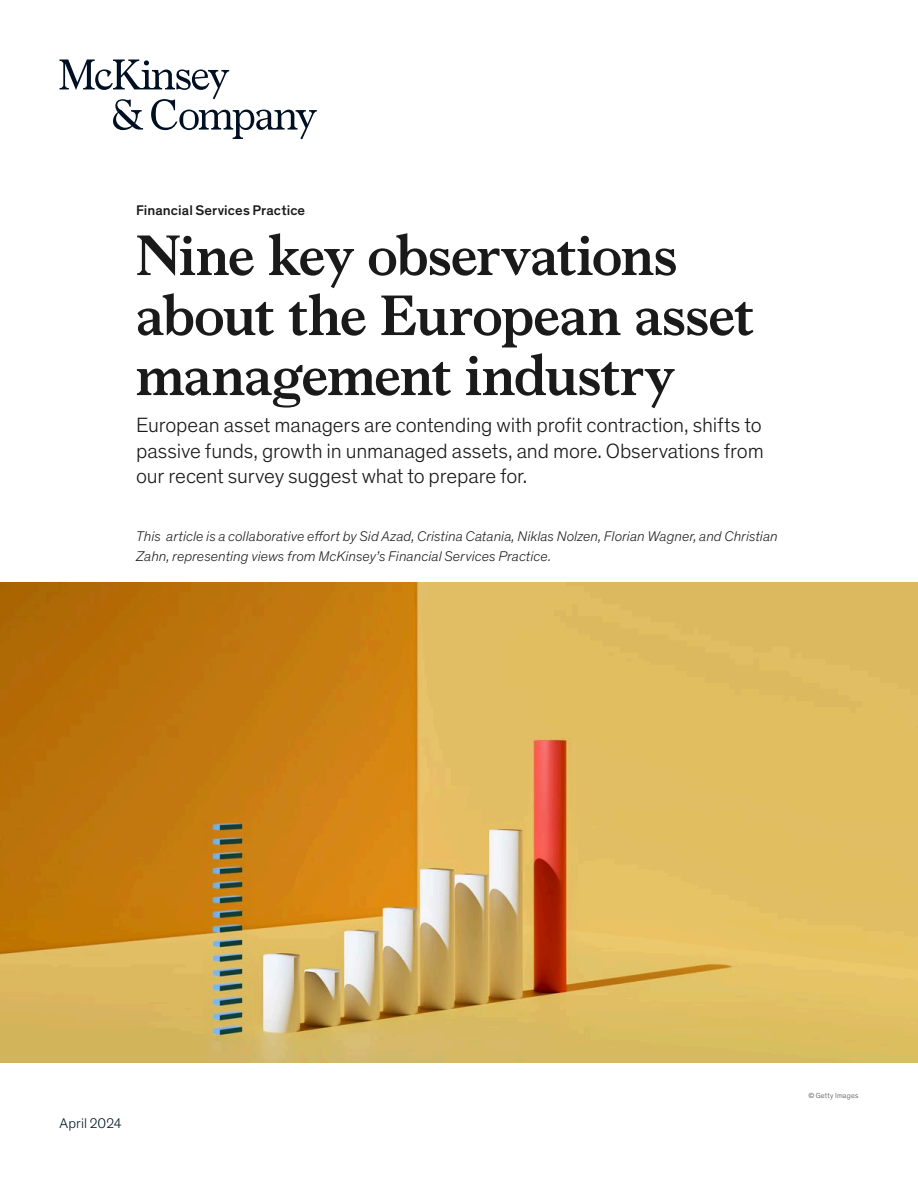
<style>
.page{position:relative;width:918px;height:1188px;background:#fff}
.page>*{position:absolute;margin:0;border:0;box-sizing:border-box;transform-origin:0 0}
.t1{font:700 57px/60px "Bower";letter-spacing:-.015em;color:#1a1a1a}
.t2{font:300 21px/25.5px "Mc Kinsey Sans";letter-spacing:-.005em;color:#1a1a1a;text-align:justify}
.t3{font:italic 300 14.25px/19.5px "Mc Kinsey Sans";letter-spacing:.005em;color:#1a1a1a}
.t4{font:500 14.25px "Mc Kinsey Sans";letter-spacing:.005em;color:#1a1a1a}
.t5{font:300 14.25px "Mc Kinsey Sans";letter-spacing:.005em;color:#051c2c}
.t6{font:300 7.5px "Mc Kinsey Sans";letter-spacing:.025em;color:#4c4e4d}
</style>
<div class="page">
<img style="left:0;top:582px;width:918px;height:481px">
<svg style="left:60px;top:60px;width:257px;height:79px"></svg>
<p class="t4" style="left:136px;top:200px;width:171px">Financial Services Practice</p>
<h1 class="t1" style="left:136px;top:221px;width:619px">Nine key observations about the European asset management industry</h1>
<p class="t2" style="left:136px;top:412px;width:629px">European asset managers are contending with profit contraction, shifts to passive funds, growth in unmanaged assets, and more. Observations from our recent survey suggest what to prepare for.</p>
<p class="t3" style="left:136px;top:526px;width:643px">This article is a collaborative effort by Sid Azad, Cristina Catania, Niklas Nolzen, Florian Wagner, and Christian<br>Zahn, representing views from McKinsey’s Financial Services Practice.</p>
<p class="t5" style="left:60px;top:1113px;width:64px">April 2024</p>
<p class="t6" style="left:808px;top:1090px;width:52px">© Getty Images</p>
</div>
